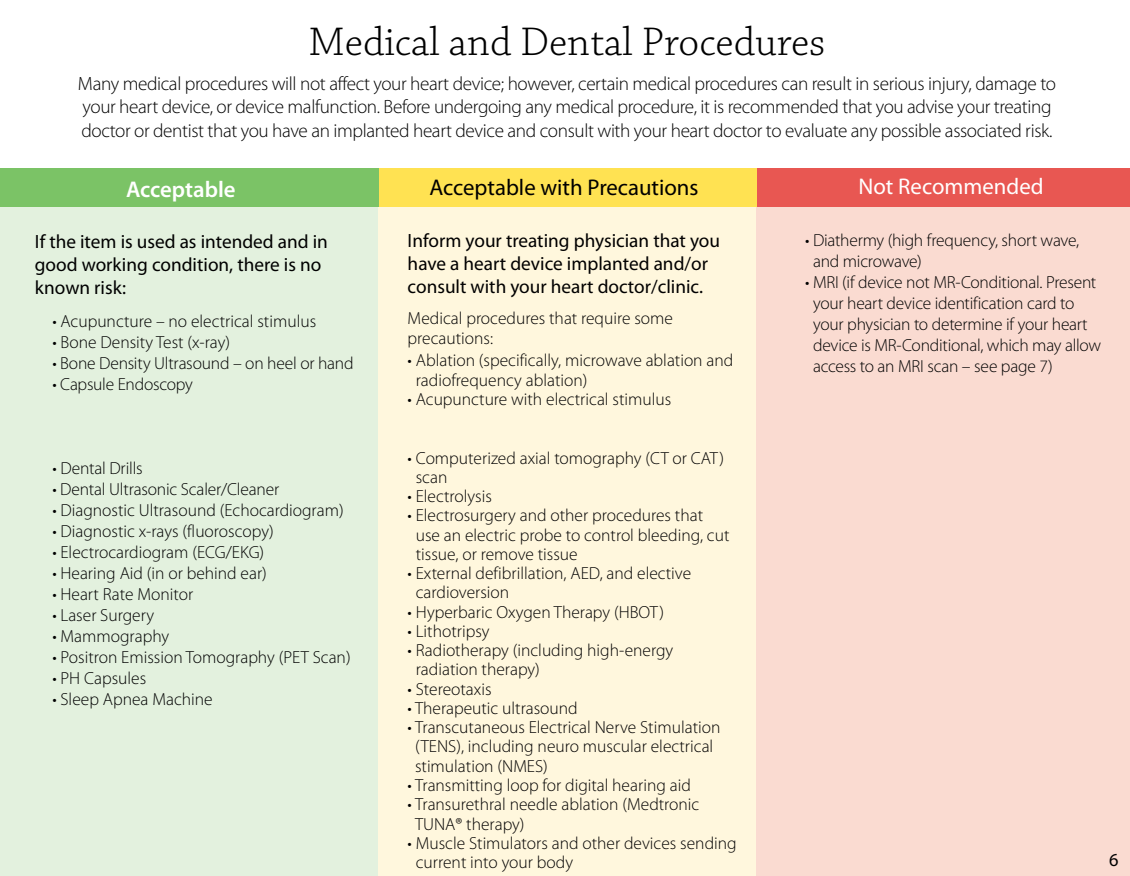
<style>
.page{position:relative;width:1130px;height:876px;background:#fff}
.page>*{position:absolute;margin:0;border:0;box-sizing:border-box;transform-origin:0 0}
.t1{font:300 42px "Chaparral Pro";color:#000}
.t2{font:22.75px "Myriad Pro";color:#000}
.t3{font:22.75px "Myriad Pro";color:#fff}
.t4{font:600 22.75px "Myriad Pro";color:#fff}
.t5{font:300 19.25px/23.1px "Myriad Pro";letter-spacing:-.02em;color:#000}
.t6{font:19.25px/22.8px "Myriad Pro";color:#000}
.t7{font:18.38px "Myriad Pro";color:#000}
.t8{font:300 17.5px/19.2px "Myriad Pro";color:#000}
</style>
<div class="page">
<div style="left:756px;top:185px;width:374px;height:691px;background:#fadbd1"></div>
<div style="left:0;top:178px;width:378px;height:698px;background:#e3f1de"></div>
<div style="left:378px;top:189px;width:378px;height:687px;background:#fff7dd"></div>
<div style="left:756px;top:168px;width:374px;height:38px;background:#e85752"></div>
<div style="left:378px;top:169px;width:378px;height:38px;background:#ffe252"></div>
<div style="left:0;top:169px;width:378px;height:38px;background:#7bc366"></div>
<h1 class="t1" style="left:309px;top:19px;width:518px">Medical and Dental Procedures</h1>
<p class="t5" style="left:78px;top:72px;width:980px">Many medical procedures will not affect your heart device; however, certain medical procedures can result in serious injury, damage to your heart device, or device malfunction. Before undergoing any medical procedure, it is recommended that you advise your treating doctor or dentist that you have an implanted heart device and consult with your heart doctor to evaluate any possible associated risk.</p>
<h2 class="t4" style="left:126px;top:174px;width:111px">Acceptable</h2>
<h2 class="t2" style="left:429px;top:174px;width:271px">Acceptable with Precautions</h2>
<p class="t6" style="left:35px;top:230px;width:295px">If the item is used as intended and in good working condition, there is no known risk:</p>
<p class="t8" style="left:52px;top:311px;width:265px">• Acupuncture – no electrical stimulus</p>
<p class="t8" style="left:52px;top:332px;width:179px">• Bone Density Test (x-ray)</p>
<p class="t8" style="left:52px;top:353px;width:303px">• Bone Density Ultrasound – on heel or hand</p>
<p class="t8" style="left:52px;top:374px;width:142px">• Capsule Endoscopy</p>
<p class="t6" style="left:408px;top:229px;width:314px">Inform your treating physician that you have a heart device implanted and/or consult with your heart doctor/clinic.</p>
<p class="t8" style="left:408px;top:309px;width:267px">Medical procedures that require some precautions:</p>
<p class="t8" style="left:416px;top:351px;width:319px;text-indent:-8px">• Ablation (specifically, microwave ablation and radiofrequency ablation)</p>
<p class="t8" style="left:408px;top:389px;width:265px">• Acupuncture with electrical stimulus</p>
<h2 class="t3" style="left:858px;top:173px;width:187px">Not Recommended</h2>
<p class="t8" style="left:813px;top:229px;width:268px;line-height:21px;text-indent:-8px">• Diathermy (high frequency, short wave, and microwave)</p>
<p class="t8" style="left:813px;top:271px;width:290px;line-height:21px;text-indent:-8px">• MRI (if device not MR-Conditional. Present your heart device identification card to your physician to determine if your heart device is MR-Conditional, which may allow access to an MRI scan – see page 7)</p>
<p class="t8" style="left:52px;top:458px;width:92px">• Dental Drills</p>
<p class="t8" style="left:52px;top:479px;width:228px">• Dental Ultrasonic Scaler/Cleaner</p>
<p class="t8" style="left:52px;top:500px;width:293px">• Diagnostic Ultrasound (Echocardiogram)</p>
<p class="t8" style="left:52px;top:521px;width:223px">• Diagnostic x-rays (fluoroscopy)</p>
<p class="t8" style="left:52px;top:542px;width:213px">• Electrocardiogram (ECG/EKG)</p>
<p class="t8" style="left:52px;top:563px;width:216px">• Hearing Aid (in or behind ear)</p>
<p class="t8" style="left:52px;top:584px;width:142px">• Heart Rate Monitor</p>
<p class="t8" style="left:52px;top:605px;width:103px">• Laser Surgery</p>
<p class="t8" style="left:52px;top:626px;width:118px">• Mammography</p>
<p class="t8" style="left:52px;top:647px;width:300px">• Positron Emission Tomography (PET Scan)</p>
<p class="t8" style="left:52px;top:668px;width:95px">• PH Capsules</p>
<p class="t8" style="left:52px;top:689px;width:162px">• Sleep Apnea Machine</p>
<p class="t8" style="left:416px;top:448px;width:310px;text-indent:-8px">• Computerized axial tomography (CT or CAT) scan</p>
<p class="t8" style="left:408px;top:486px;width:86px">• Electrolysis</p>
<p class="t8" style="left:416px;top:505px;width:315px;text-indent:-8px">• Electrosurgery and other procedures that use an electric probe to control bleeding, cut tissue, or remove tissue</p>
<p class="t8" style="left:416px;top:563px;width:277px;text-indent:-8px">• External defibrillation, AED, and elective cardioversion</p>
<p class="t8" style="left:408px;top:602px;width:258px">• Hyperbaric Oxygen Therapy (HBOT)</p>
<p class="t8" style="left:408px;top:621px;width:83px">• Lithotripsy</p>
<p class="t8" style="left:416px;top:640px;width:259px;text-indent:-8px">• Radiotherapy (including high-energy radiation therapy)</p>
<p class="t8" style="left:408px;top:679px;width:85px">• Stereotaxis</p>
<p class="t8" style="left:408px;top:698px;width:172px">• Therapeutic ultrasound</p>
<p class="t8" style="left:415px;top:717px;width:307px;text-indent:-7px">• Transcutaneous Electrical Nerve Stimulation (TENS), including neuro muscular electrical stimulation (NMES)</p>
<p class="t8" style="left:408px;top:775px;width:285px">• Transmitting loop for digital hearing aid</p>
<p class="t8" style="left:415px;top:794px;width:286px;text-indent:-7px">• Transurethral needle ablation (Medtronic<br>TUNA® therapy)</p>
<p class="t8" style="left:416px;top:833px;width:322px;text-indent:-8px">• Muscle Stimulators and other devices sending current into your body</p>
<p class="t7" style="left:1109px;top:848px;width:11px">6</p>
</div>
